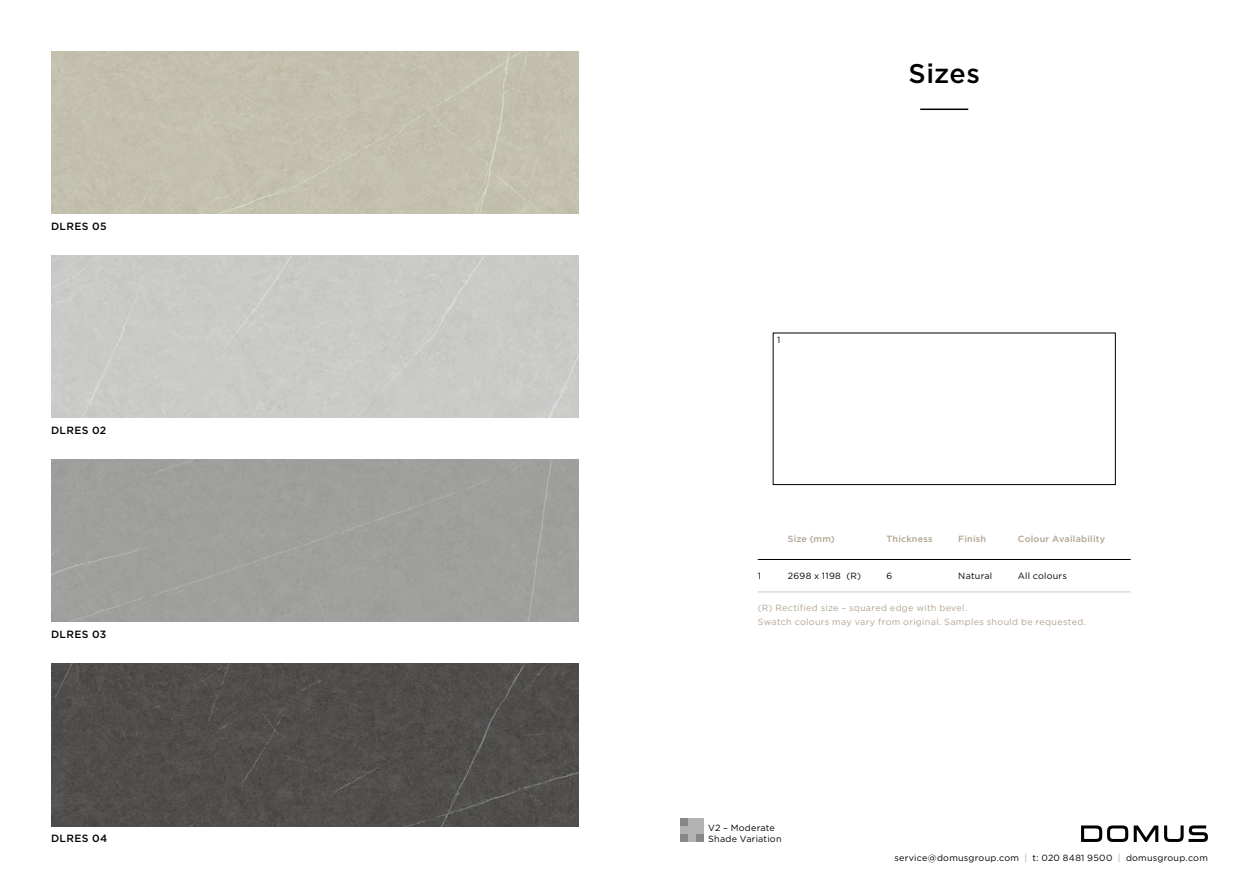
<style>
.page{position:relative;width:1259px;height:893px;background:#fff}
.page>*{position:absolute;margin:0;border:0;box-sizing:border-box;transform-origin:0 0}
.t1{font:500 27px "Gotham";letter-spacing:.02em;color:#000}
.t2{font:500 10.5px "Gotham";letter-spacing:.04em;color:#000}
.TABLE_DATA{font:9px "Gotham";letter-spacing:.025em;color:#000}
.TABLE_DATA-2{font:9px "Gotham";letter-spacing:.035em;color:#b2a391}
.TABLE_DATA-3{font:500 9px "Gotham";letter-spacing:.025em;color:#b2a391}
.s1{color:#b2a391}
</style>
<div class="page">
<div style="left:51px;top:51px;width:527px;height:163px;background:#c3c0ad"></div>
<div style="left:51px;top:255px;width:527px;height:163px;background:#c9c9c7"></div>
<div style="left:51px;top:663px;width:527px;height:163px;background:#4f4e4c"></div>
<svg style="left:1164px;top:825px;width:44px;height:17px"></svg>
<svg style="left:1081px;top:825px;width:77px;height:17px"></svg>
<hr style="left:920px;top:109px;width:48px;height:1px;background:#000">
<div style="left:680px;top:819px;width:8px;height:7px;background:#878787"></div>
<div style="left:688px;top:819px;width:8px;height:7px;background:#b3b2b2"></div>
<div style="left:696px;top:819px;width:8px;height:7px;background:#b3b2b2"></div>
<div style="left:680px;top:826px;width:8px;height:8px;background:#b3b2b2"></div>
<div style="left:688px;top:826px;width:8px;height:8px;background:#b3b2b2"></div>
<div style="left:696px;top:826px;width:8px;height:8px;background:#b3b2b2"></div>
<div style="left:680px;top:834px;width:8px;height:8px;background:#878787"></div>
<div style="left:688px;top:834px;width:8px;height:8px;background:#b3b2b2"></div>
<div style="left:696px;top:834px;width:8px;height:8px;background:#878787"></div>
<hr style="left:758px;top:559px;width:372px;height:1px;background:#000">
<hr style="left:758px;top:591px;width:372px;height:1px;background:#d1c7c4">
<div style="left:773px;top:333px;width:342px;height:152px;border:1px solid #000"></div>
<p class="t2" style="left:51px;top:219px;width:57px">DLRES 05</p>
<p class="t2" style="left:51px;top:423px;width:57px">DLRES 02</p>
<p class="t2" style="left:51px;top:627px;width:57px">DLRES 03</p>
<p class="t2" style="left:51px;top:831px;width:58px">DLRES 04</p>
<p class="TABLE_DATA" style="left:777px;top:334px;width:5px">1</p>
<p class="t1" style="left:908px;top:55px;width:73px">Sizes</p>
<p class="TABLE_DATA-3" style="left:958px;top:533px;width:29px">Finish</p>
<p class="TABLE_DATA" style="left:958px;top:570px;width:36px">Natural</p>
<p class="TABLE_DATA-2" style="left:758px;top:602px;width:211px">(R) Rectified size – squared edge with bevel.</p>
<p class="TABLE_DATA-2" style="left:758px;top:616px;width:330px">Swatch colours may vary from original. Samples should be requested.</p>
<p class="TABLE_DATA-3" style="left:886px;top:533px;width:48px">Thickness</p>
<p class="TABLE_DATA-3" style="left:1018px;top:533px;width:89px">Colour Availability</p>
<p class="TABLE_DATA" style="left:886px;top:570px;width:7px">6</p>
<p class="TABLE_DATA-3" style="left:788px;top:533px;width:49px">Size (mm)</p>
<p class="TABLE_DATA" style="left:1018px;top:570px;width:51px">All colours</p>
<p class="TABLE_DATA" style="left:758px;top:570px;width:5px">1</p>
<p class="TABLE_DATA" style="left:788px;top:570px;width:75px">2698 x 1198 (R)</p>
<p class="TABLE_DATA" style="left:708px;top:822px;width:68px">V2 – Moderate</p>
<p class="TABLE_DATA" style="left:708px;top:833px;width:75px">Shade Variation</p>
<p class="TABLE_DATA" style="left:894px;top:852px;width:315px">service@domusgroup.com <span class="s1">|</span> t: 020 8481 9500 <span class="s1">|</span> domusgroup.com</p>
</div>
